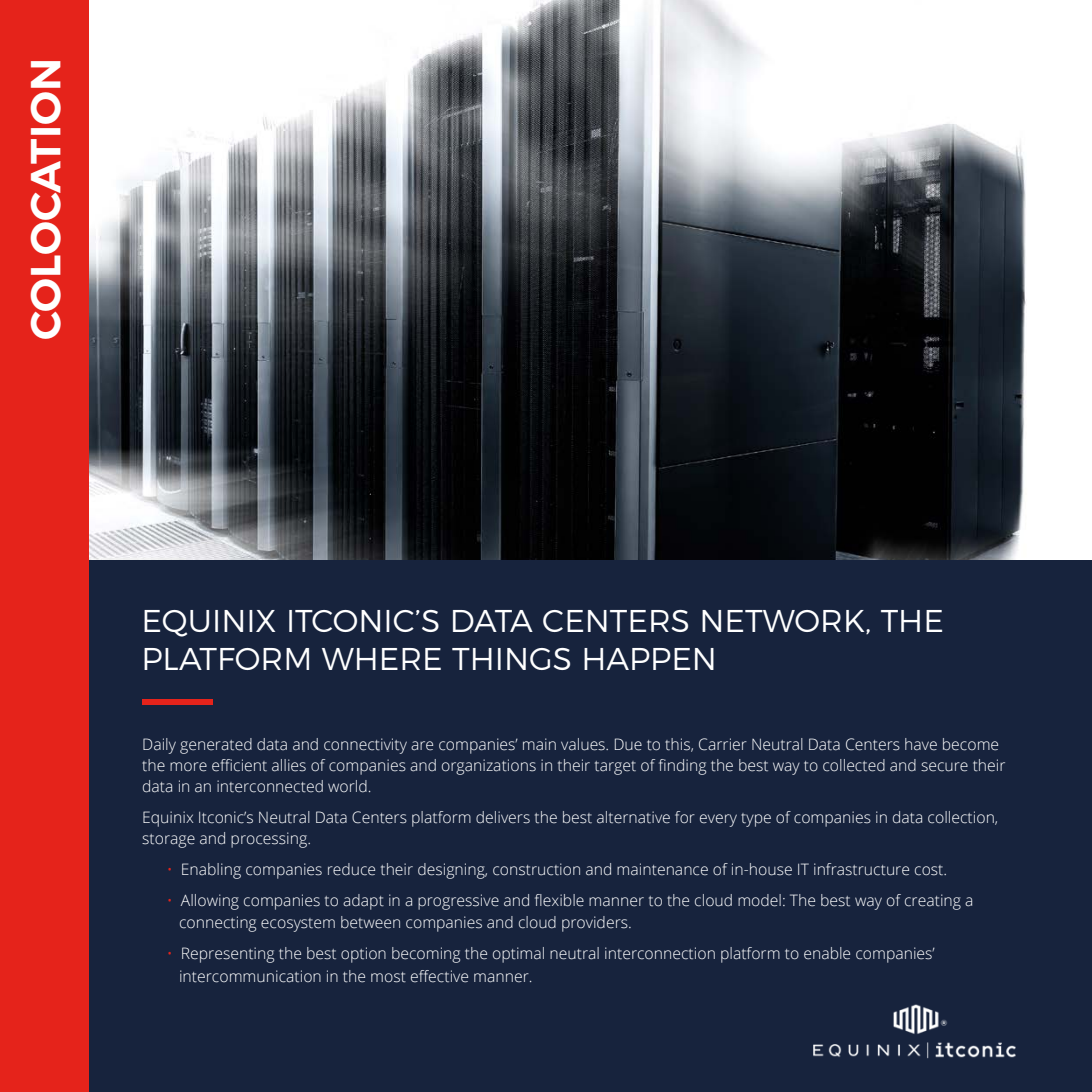
<style>
.page{position:relative;width:1092px;height:1092px;background:#fff}
.page>*{position:absolute;margin:0;border:0;box-sizing:border-box;transform-origin:0 0}
.t1{font:600 42px "Montserrat";color:#fff}
.t2{font:300 31.5px/37.8px "Montserrat";color:#fff}
.t3{font:300 15.75px/21px "Open Sans";color:#fff}
.s1{color:#e5231b}
</style>
<div class="page">
<img style="left:88px;top:0;width:971px;height:561px">
<div style="left:0;top:561px;width:1091px;height:530px;background:#17233d"></div>
<div style="left:0;top:0;width:88px;height:1091px;background:#e5231b"></div>
<div style="left:142px;top:699px;width:70px;height:5px;background:#e5231b"></div>
<img style="left:813px;top:1004px;width:203px;height:55px">
<h1 class="t1" style="left:11px;top:340px;width:283px;rotate:-90deg">COLOCATION</h1>
<h2 class="t2" style="left:141px;top:599px;width:803px">EQUINIX ITCONIC’S DATA CENTERS NETWORK, THE<br>PLATFORM WHERE THINGS HAPPEN</h2>
<p class="t3" style="left:142px;top:733px;width:864px">Daily generated data and connectivity are companies’ main values. Due to this, Carrier Neutral Data Centers have become the more efficient allies of companies and organizations in their target of finding the best way to collected and secure their data in an interconnected world.</p>
<p class="t3" style="left:142px;top:806px;width:857px">Equinix Itconic’s Neutral Data Centers platform delivers the best alternative for every type of companies in data collection, storage and processing.</p>
<p class="t3" style="left:167px;top:858px;width:782px"><span class="s1">•</span> Enabling companies reduce their designing, construction and maintenance of in-house IT infrastructure cost.</p>
<p class="t3" style="left:179px;top:888px;width:796px;line-height:22.2px;text-indent:-12px"><span class="s1">•</span> Allowing companies to adapt in a progressive and flexible manner to the cloud model: The best way of creating a connecting ecosystem between companies and cloud providers.</p>
<p class="t3" style="left:179px;top:942px;width:757px;line-height:22.2px;text-indent:-12px"><span class="s1">•</span> Representing the best option becoming the optimal neutral interconnection platform to enable companies’ intercommunication in the most effective manner.</p>
</div>
